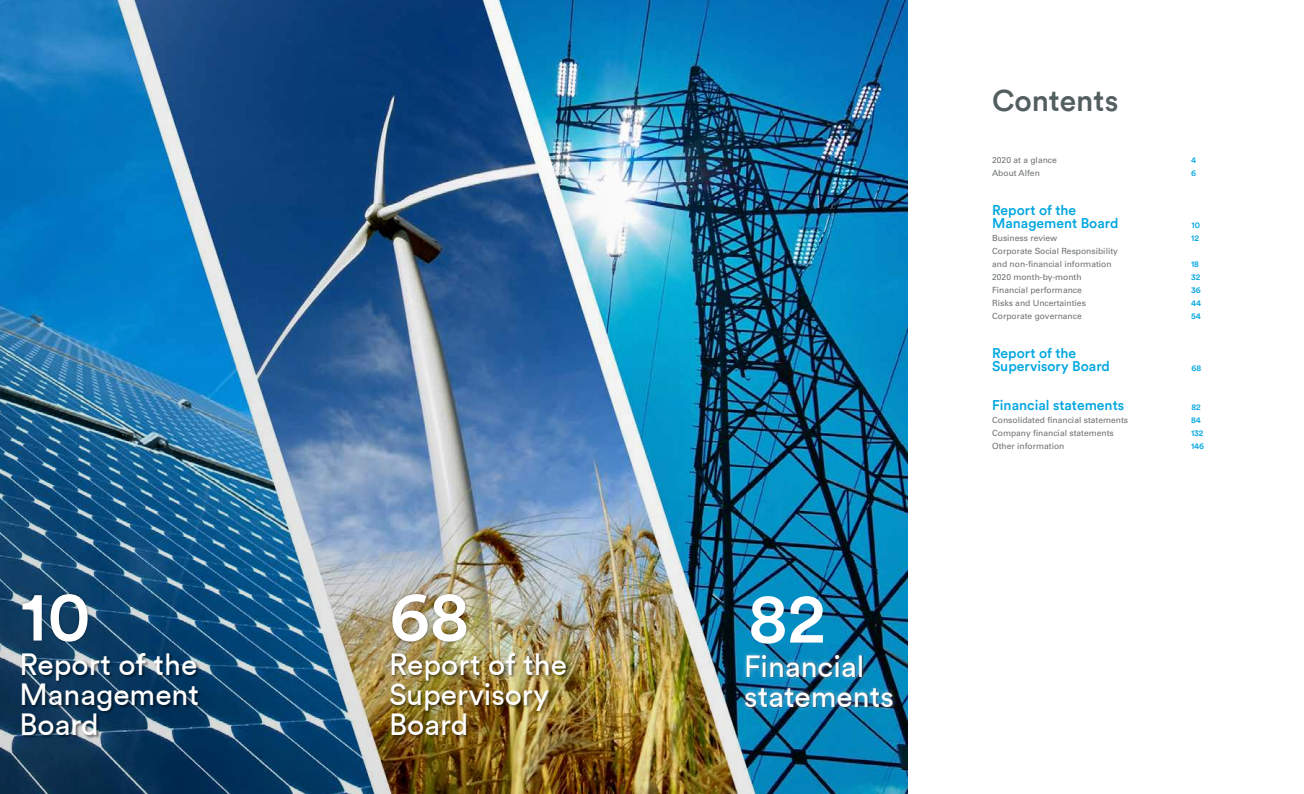
<style>
.page{position:relative;width:1304px;height:794px;background:#fff}
.page>*{position:absolute;margin:0;border:0;box-sizing:border-box;transform-origin:0 0}
.t1{font:500 70px "Circular Std";color:#fff}
.t2{font:30px/30px "Circular Std";color:#fff}
.t3{font:500 30px "Circular";color:#535e5f}
.t4{font:500 14px/13px "Circular Std";color:#00a6e0}
.t5{font:8.5px/13px "Univers LT Std";color:#6e7272}
.t6{font:500 8.5px "Circular Std";color:#00a6e0}
</style>
<div class="page">
<img style="left:0;top:0;width:907px;height:794px">
<div style="left:389px;top:591px;width:80px;height:53px;background:#000;opacity:.4"></div>
<div style="left:741px;top:650px;width:156px;height:62px;background:#fff;opacity:.4"></div>
<div style="left:390px;top:652px;width:180px;height:87px;background:#000;opacity:.5"></div>
<div style="left:19px;top:591px;width:72px;height:53px;background:#000;opacity:.4"></div>
<div style="left:21px;top:652px;width:180px;height:87px;background:#000;opacity:.5"></div>
<h1 class="t1" style="left:21px;top:572px;width:72px">10</h1>
<h2 class="t2" style="left:20px;top:650px;width:181px;text-align:justify">Report of the Management Board</h2>
<h1 class="t1" style="left:389px;top:572px;width:82px">68</h1>
<h1 class="t1" style="left:748px;top:574px;width:79px">82</h1>
<h2 class="t2" style="left:744px;top:652px;width:151px">Financial statements</h2>
<h2 class="t2" style="left:389px;top:650px;width:179px">Report of the<br>Supervisory<br>Board</h2>
<h2 class="t3" style="left:992px;top:82px;width:128px">Contents</h2>
<p class="t5" style="left:992px;top:154px;width:66px">2020 at a glance</p>
<p class="t6" style="left:1191px;top:155px;width:6px">4</p>
<p class="t5" style="left:992px;top:167px;width:49px">About Alfen</p>
<p class="t6" style="left:1191px;top:168px;width:6px">6</p>
<h3 class="t4" style="left:992px;top:203px;width:128px">Report of the<br>Management Board</h3>
<p class="t6" style="left:1191px;top:220px;width:10px">10</p>
<p class="t5" style="left:992px;top:232px;width:67px">Business review</p>
<p class="t6" style="left:1191px;top:233px;width:9px">12</p>
<p class="t5" style="left:992px;top:245px;width:127px">Corporate Social Responsibility and non-financial information</p>
<p class="t6" style="left:1191px;top:259px;width:10px">18</p>
<p class="t5" style="left:992px;top:271px;width:91px">2020 month-by-month</p>
<p class="t6" style="left:1191px;top:272px;width:11px">32</p>
<p class="t5" style="left:992px;top:284px;width:91px">Financial performance</p>
<p class="t6" style="left:1191px;top:285px;width:11px">36</p>
<p class="t5" style="left:992px;top:297px;width:95px">Risks and Uncertainties</p>
<p class="t6" style="left:1191px;top:298px;width:11px">44</p>
<p class="t5" style="left:992px;top:310px;width:91px">Corporate governance</p>
<p class="t6" style="left:1191px;top:311px;width:11px">54</p>
<h3 class="t4" style="left:992px;top:346px;width:119px">Report of the<br>Supervisory Board</h3>
<p class="t6" style="left:1191px;top:363px;width:11px">68</p>
<h3 class="t4" style="left:992px;top:398px;width:134px">Financial statements</h3>
<p class="t6" style="left:1191px;top:402px;width:11px">82</p>
<p class="t5" style="left:992px;top:414px;width:138px">Consolidated financial statements</p>
<p class="t6" style="left:1191px;top:415px;width:11px">84</p>
<p class="t5" style="left:992px;top:427px;width:123px">Company financial statements</p>
<p class="t6" style="left:1191px;top:428px;width:14px">132</p>
<p class="t5" style="left:992px;top:440px;width:74px">Other information</p>
<p class="t6" style="left:1191px;top:441px;width:15px">146</p>
</div>
